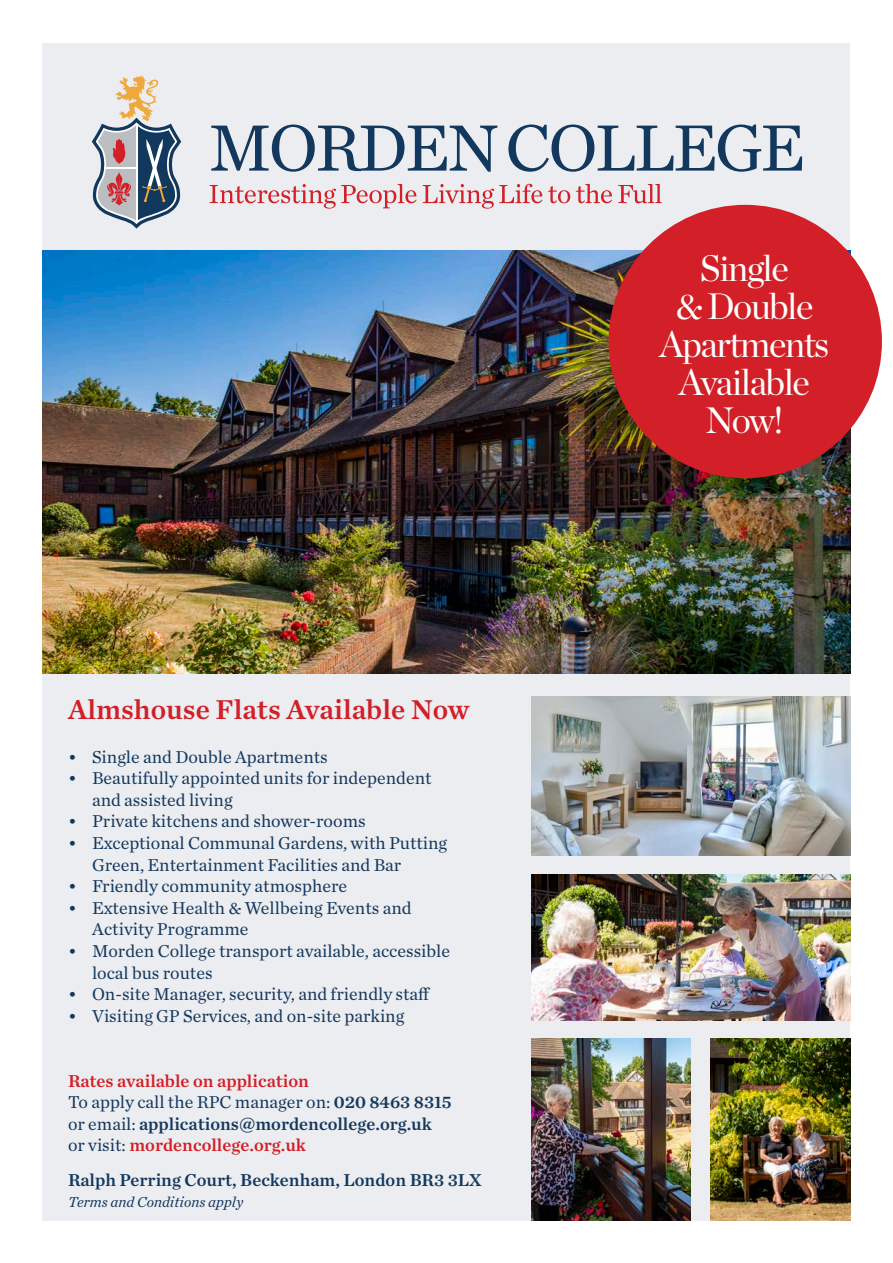
<style>
.page{position:relative;width:893px;height:1263px;background:#fff}
.page>*{position:absolute;margin:0;border:0;box-sizing:border-box;transform-origin:0 0}
.Pull_Quote{font:36.6px "Chronicle Display";letter-spacing:-.04em;color:#fff}
.t1{font:28.5px "Chronicle Text G1 Semi";color:#d31f27}
.t2{font:18px/21.6px "Chronicle Text G1";color:#13385e}
.t3{font:18px "Chronicle Text G1 Semi";color:#13385e}
.t4{font:18px "Chronicle Text G1 Semi";color:#d31f27}
.t5{font:italic 15px "Chronicle Text G1";color:#13385e}
.s1{font-family:"Chronicle Text G1 Semi"}
.s2{font-family:"Chronicle Text G1"}
.s3{font-family:"Chronicle Text G1";color:#13385e}
</style>
<div class="page">
<div style="left:43px;top:43px;width:807px;height:1177px;background:#ecedf1"></div>
<svg style="left:211px;top:125px;width:286px;height:47px"></svg>
<svg style="left:508px;top:125px;width:294px;height:47px"></svg>
<svg style="left:210px;top:184px;width:207px;height:25px"></svg>
<svg style="left:423px;top:184px;width:119px;height:25px"></svg>
<svg style="left:548px;top:186px;width:22px;height:17px"></svg>
<svg style="left:576px;top:184px;width:36px;height:19px"></svg>
<svg style="left:618px;top:184px;width:44px;height:19px"></svg>
<svg style="left:91px;top:76px;width:91px;height:153px"></svg>
<img style="left:43px;top:251px;width:807px;height:422px">
<img style="left:710px;top:1038px;width:140px;height:182px">
<img style="left:531px;top:696px;width:319px;height:159px">
<img style="left:531px;top:874px;width:319px;height:146px">
<img style="left:531px;top:1038px;width:160px;height:182px">
<div style="left:609px;top:205px;width:273px;height:273px;background:#d31f27;border-radius:50%"></div>
<p class="t1" style="left:68px;top:687px;width:403px">Almshouse Flats Available Now</p>
<p class="t2" style="left:68px;top:745px;width:261px">• Single and Double Apartments</p>
<p class="t2" style="left:92px;top:766px;width:341px;text-indent:-24px">• Beautifully appointed units for independent and assisted living</p>
<p class="t2" style="left:68px;top:809px;width:299px">• Private kitchens and shower-rooms</p>
<p class="t2" style="left:92px;top:831px;width:357px;text-indent:-24px">• Exceptional Communal Gardens, with Putting<br>Green, Entertainment Facilities and Bar</p>
<p class="t2" style="left:68px;top:874px;width:281px">• Friendly community atmosphere</p>
<p class="t2" style="left:92px;top:896px;width:321px;text-indent:-24px">• Extensive Health &amp; Wellbeing Events and<br>Activity Programme</p>
<p class="t2" style="left:92px;top:939px;width:360px;text-indent:-24px">• Morden College transport available, accessible local bus routes</p>
<p class="t2" style="left:68px;top:982px;width:364px">• On-site Manager, security, and friendly staff</p>
<p class="t2" style="left:68px;top:1004px;width:338px">• Visiting GP Services, and on-site parking</p>
<p class="t4" style="left:68px;top:1066px;width:243px">Rates available on application</p>
<p class="t2" style="left:68px;top:1090px;width:385px">To apply call the RPC manager on: <span class="s1">020 8463 8315</span></p>
<p class="t3" style="left:68px;top:1110px;width:365px"><span class="s2">or email:</span> applications@mordencollege.org.uk</p>
<p class="t4" style="left:68px;top:1131px;width:239px"><span class="s3">or visit:</span> mordencollege.org.uk</p>
<p class="t3" style="left:68px;top:1166px;width:415px">Ralph Perring Court, Beckenham, London BR3 3LX</p>
<p class="t5" style="left:68px;top:1191px;width:177px">Terms and Conditions apply</p>
<p class="Pull_Quote" style="left:700px;top:240px;width:90px">Single</p>
<p class="Pull_Quote" style="left:675px;top:278px;width:140px">&amp; Double</p>
<p class="Pull_Quote" style="left:659px;top:316px;width:171px">Apartments</p>
<p class="Pull_Quote" style="left:679px;top:354px;width:133px">Available</p>
<p class="Pull_Quote" style="left:705px;top:392px;width:80px">Now!</p>
</div>
